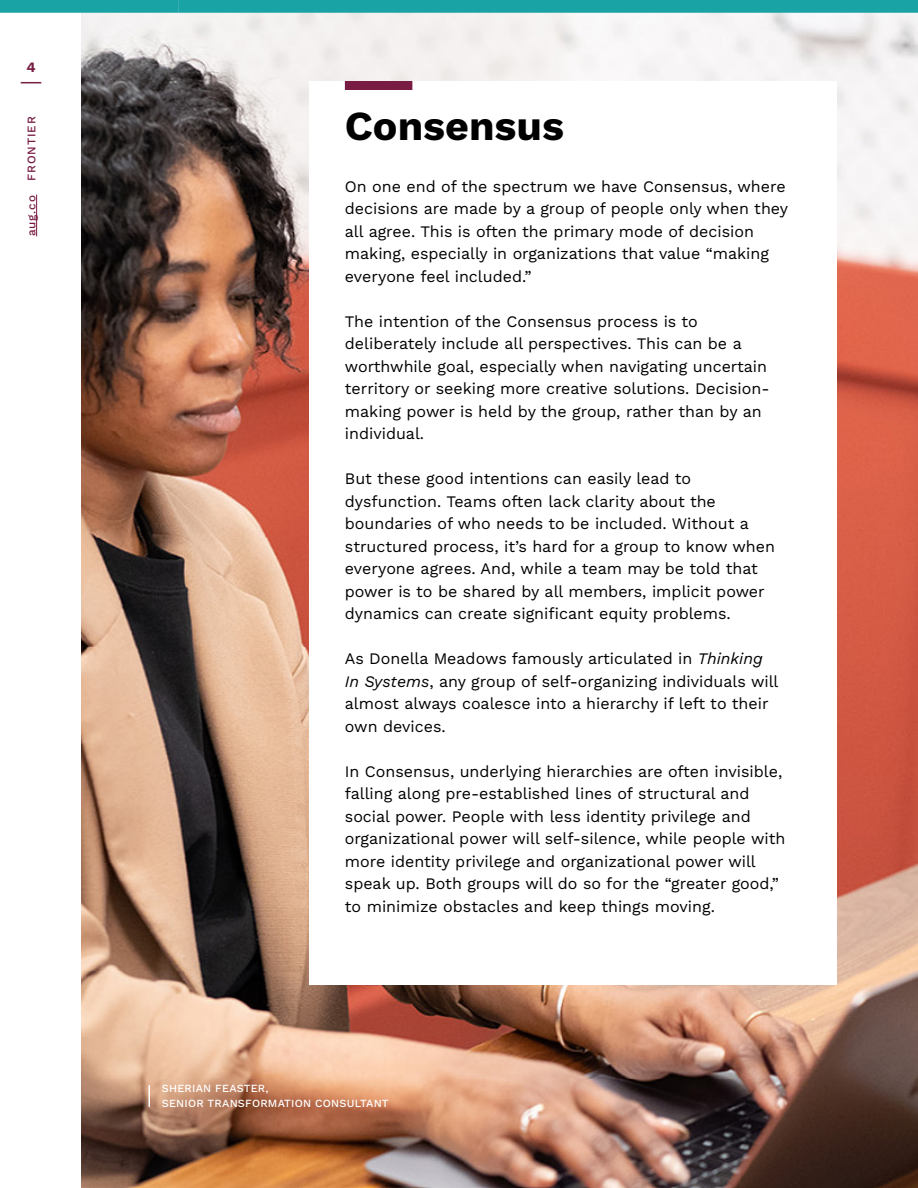
<style>
.page{position:relative;width:918px;height:1188px;background:#fff}
.page>*{position:absolute;margin:0;border:0;box-sizing:border-box;transform-origin:0 0}
.t1{font:700 41.25px "Work Sans";color:#000}
.t2{font:16.05px/22.5px "Work Sans";color:#000}
.t3{font:700 14.25px "Work Sans";color:#781c44}
.t4{font:500 11.7px "Work Sans";letter-spacing:.07em;color:#781c44}
.t5{font:500 10.95px/15px "Work Sans";letter-spacing:.02em;color:#fff}
.s1{font-style:italic}
</style>
<div class="page">
<svg style="left:21px;top:82px;width:20px;height:1px"></svg>
<hr style="left:36px;top:195px;width:1px;height:41px;background:#781c44">
<img style="left:81px;top:13px;width:837px;height:1175px">
<div style="left:309px;top:81px;width:528px;height:904px;background:#fff"></div>
<div style="left:345px;top:81px;width:67px;height:9px;background:#781c44"></div>
<div style="left:178px;top:0;width:740px;height:13px;background:#1aa3a4"></div>
<div style="left:0;top:0;width:178px;height:13px;background:#1aa3a4"></div>
<hr style="left:148px;top:1085px;width:2px;height:22px;background:#fff">
<p class="t3" style="left:26px;top:56px;width:11px">4</p>
<p class="t4" style="left:23px;top:181px;width:66px;rotate:-90deg">FRONTIER</p>
<p class="t4" style="left:23px;top:236px;width:42px;rotate:-90deg">aug.co</p>
<h1 class="t1" style="left:345px;top:95px;width:221px">Consensus</h1>
<p class="t2" style="left:345px;top:174px;width:445px">On one end of the spectrum we have Consensus, where decisions are made by a group of people only when they all agree. This is often the primary mode of decision making, especially in organizations that value “making everyone feel included.”</p>
<p class="t2" style="left:345px;top:309px;width:426px">The intention of the Consensus process is to deliberately include all perspectives. This can be a worthwhile goal, especially when navigating uncertain territory or seeking more creative solutions. Decision&shy;making power is held by the group, rather than by an individual.</p>
<p class="t2" style="left:345px;top:467px;width:432px">But these good intentions can easily lead to dysfunction. Teams often lack clarity about the boundaries of who needs to be included. Without a structured process, it’s hard for a group to know when everyone agrees. And, while a team may be told that power is to be shared by all members, implicit power dynamics can create significant equity problems.</p>
<p class="t2" style="left:345px;top:647px;width:435px">As Donella Meadows famously articulated in <span class="s1">Thinking In Systems</span>, any group of self-organizing individuals will almost always coalesce into a hierarchy if left to their own devices.</p>
<p class="t2" style="left:345px;top:759px;width:442px">In Consensus, underlying hierarchies are often invisible, falling along pre-established lines of structural and social power. People with less identity privilege and organizational power will self-silence, while people with more identity privilege and organizational power will speak up. Both groups will do so for the “greater good,” to minimize obstacles and keep things moving.</p>
<p class="t5" style="left:162px;top:1080px;width:228px">SHERIAN FEASTER,<br>SENIOR TRANSFORMATION CONSULTANT</p>
</div>
